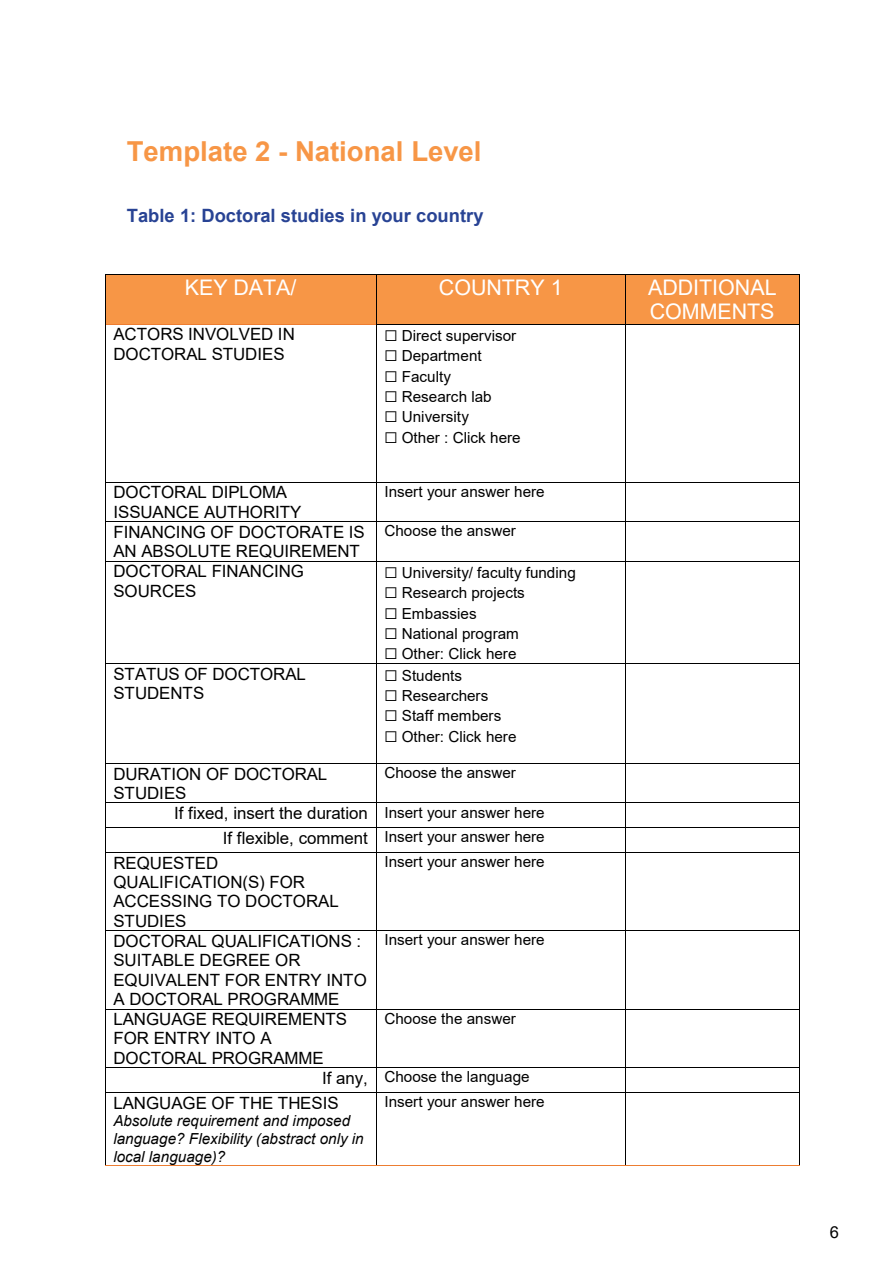
<style>
.page{position:relative;width:893px;height:1263px;background:#fff}
.page>*{position:absolute;margin:0;border:0;box-sizing:border-box;transform-origin:0 0}
.t1{font:700 27.45px "Arial";color:#f79646}
.t2{font:21.45px/24.6px "Arial";letter-spacing:-.005em;color:#fff}
.t3{font:700 18.3px "Arial";color:#284394}
.t4{font:16.95px/19.4px "Arial";letter-spacing:-.005em;color:#000}
.t5{font:16.5px "Arial";color:#000}
.t6{font:15.3px/20.4px "Arial";color:#000}
.t7{font:italic 15.3px/17.5px "Arial";color:#000}
.s1{font-size:15.3px}
.s2{font-size:16.95px}
</style>
<div class="page">
<div style="left:105px;top:275px;width:271px;height:49px;background:#f79646"></div>
<div style="left:377px;top:275px;width:248px;height:49px;background:#f79646"></div>
<div style="left:626px;top:275px;width:173px;height:49px;background:#f79646"></div>
<hr style="left:105px;top:274px;width:271px;height:1px;background:#000">
<hr style="left:377px;top:274px;width:248px;height:1px;background:#000">
<hr style="left:626px;top:274px;width:173px;height:1px;background:#000">
<hr style="left:105px;top:275px;width:1px;height:49px;background:#000">
<hr style="left:376px;top:275px;width:1px;height:49px;background:#000">
<hr style="left:625px;top:275px;width:1px;height:49px;background:#000">
<hr style="left:799px;top:275px;width:1px;height:49px;background:#000">
<hr style="left:105px;top:324px;width:271px;height:1px;background:#ed7d31">
<hr style="left:377px;top:324px;width:248px;height:1px;background:#000">
<hr style="left:626px;top:324px;width:173px;height:1px;background:#000">
<hr style="left:105px;top:325px;width:1px;height:157px;background:#000">
<hr style="left:376px;top:325px;width:1px;height:157px;background:#000">
<hr style="left:625px;top:325px;width:1px;height:157px;background:#000">
<hr style="left:799px;top:325px;width:1px;height:157px;background:#000">
<hr style="left:105px;top:482px;width:271px;height:1px;background:#000">
<hr style="left:377px;top:482px;width:248px;height:1px;background:#000">
<hr style="left:626px;top:482px;width:173px;height:1px;background:#000">
<hr style="left:105px;top:483px;width:1px;height:38px;background:#000">
<hr style="left:376px;top:483px;width:1px;height:38px;background:#000">
<hr style="left:625px;top:483px;width:1px;height:38px;background:#000">
<hr style="left:799px;top:483px;width:1px;height:38px;background:#000">
<hr style="left:105px;top:521px;width:271px;height:1px;background:#000">
<hr style="left:377px;top:521px;width:248px;height:1px;background:#000">
<hr style="left:626px;top:521px;width:173px;height:1px;background:#000">
<hr style="left:105px;top:522px;width:1px;height:39px;background:#000">
<hr style="left:376px;top:522px;width:1px;height:39px;background:#000">
<hr style="left:625px;top:522px;width:1px;height:39px;background:#000">
<hr style="left:799px;top:522px;width:1px;height:39px;background:#000">
<hr style="left:105px;top:561px;width:271px;height:1px;background:#000">
<hr style="left:377px;top:561px;width:248px;height:1px;background:#000">
<hr style="left:626px;top:561px;width:173px;height:1px;background:#000">
<hr style="left:105px;top:562px;width:1px;height:101px;background:#000">
<hr style="left:376px;top:562px;width:1px;height:101px;background:#000">
<hr style="left:625px;top:562px;width:1px;height:101px;background:#000">
<hr style="left:799px;top:562px;width:1px;height:101px;background:#000">
<hr style="left:105px;top:663px;width:271px;height:1px;background:#000">
<hr style="left:377px;top:663px;width:248px;height:1px;background:#000">
<hr style="left:626px;top:663px;width:173px;height:1px;background:#000">
<hr style="left:105px;top:664px;width:1px;height:99px;background:#000">
<hr style="left:376px;top:664px;width:1px;height:99px;background:#000">
<hr style="left:625px;top:664px;width:1px;height:99px;background:#000">
<hr style="left:799px;top:664px;width:1px;height:99px;background:#000">
<hr style="left:105px;top:763px;width:271px;height:1px;background:#000">
<hr style="left:377px;top:763px;width:248px;height:1px;background:#000">
<hr style="left:626px;top:763px;width:173px;height:1px;background:#000">
<hr style="left:105px;top:764px;width:1px;height:38px;background:#000">
<hr style="left:376px;top:764px;width:1px;height:38px;background:#000">
<hr style="left:625px;top:764px;width:1px;height:38px;background:#000">
<hr style="left:799px;top:764px;width:1px;height:38px;background:#000">
<hr style="left:105px;top:802px;width:271px;height:1px;background:#000">
<hr style="left:377px;top:802px;width:248px;height:1px;background:#000">
<hr style="left:626px;top:802px;width:173px;height:1px;background:#000">
<hr style="left:105px;top:827px;width:271px;height:1px;background:#000">
<hr style="left:377px;top:827px;width:248px;height:1px;background:#000">
<hr style="left:626px;top:827px;width:173px;height:1px;background:#000">
<svg style="left:105px;top:803px;width:1px;height:49px"></svg>
<hr style="left:105px;top:852px;width:271px;height:1px;background:#000">
<svg style="left:376px;top:802px;width:1px;height:51px"></svg>
<hr style="left:377px;top:852px;width:248px;height:1px;background:#000">
<svg style="left:625px;top:802px;width:1px;height:51px"></svg>
<hr style="left:626px;top:852px;width:173px;height:1px;background:#000">
<svg style="left:799px;top:802px;width:1px;height:51px"></svg>
<hr style="left:105px;top:853px;width:1px;height:77px;background:#000">
<hr style="left:376px;top:853px;width:1px;height:77px;background:#000">
<hr style="left:625px;top:853px;width:1px;height:77px;background:#000">
<hr style="left:799px;top:853px;width:1px;height:77px;background:#000">
<hr style="left:105px;top:930px;width:271px;height:1px;background:#000">
<hr style="left:377px;top:930px;width:248px;height:1px;background:#000">
<hr style="left:626px;top:930px;width:173px;height:1px;background:#000">
<hr style="left:105px;top:931px;width:1px;height:78px;background:#000">
<hr style="left:376px;top:931px;width:1px;height:78px;background:#000">
<hr style="left:625px;top:931px;width:1px;height:78px;background:#000">
<hr style="left:799px;top:931px;width:1px;height:78px;background:#000">
<hr style="left:105px;top:1009px;width:271px;height:1px;background:#000">
<hr style="left:377px;top:1009px;width:248px;height:1px;background:#000">
<hr style="left:626px;top:1009px;width:173px;height:1px;background:#000">
<hr style="left:105px;top:1009px;width:1px;height:58px;background:#000">
<hr style="left:376px;top:1009px;width:1px;height:58px;background:#000">
<hr style="left:625px;top:1009px;width:1px;height:58px;background:#000">
<hr style="left:799px;top:1009px;width:1px;height:58px;background:#000">
<hr style="left:105px;top:1067px;width:271px;height:1px;background:#000">
<hr style="left:377px;top:1067px;width:248px;height:1px;background:#000">
<hr style="left:626px;top:1067px;width:173px;height:1px;background:#000">
<svg style="left:105px;top:1068px;width:1px;height:24px"></svg>
<hr style="left:105px;top:1092px;width:271px;height:1px;background:#000">
<svg style="left:376px;top:1067px;width:1px;height:26px"></svg>
<hr style="left:377px;top:1092px;width:248px;height:1px;background:#000">
<svg style="left:625px;top:1067px;width:1px;height:26px"></svg>
<hr style="left:626px;top:1092px;width:173px;height:1px;background:#000">
<svg style="left:799px;top:1067px;width:1px;height:26px"></svg>
<hr style="left:105px;top:1093px;width:1px;height:72px;background:#000">
<hr style="left:105px;top:1165px;width:271px;height:1px;background:#ed7d31">
<hr style="left:376px;top:1093px;width:1px;height:72px;background:#000">
<hr style="left:377px;top:1165px;width:248px;height:1px;background:#ed7d31">
<hr style="left:625px;top:1093px;width:1px;height:72px;background:#000">
<hr style="left:626px;top:1165px;width:173px;height:1px;background:#ed7d31">
<hr style="left:799px;top:1093px;width:1px;height:72px;background:#000">
<h1 class="t1" style="left:127px;top:132px;width:356px">Template 2 - National Level</h1>
<p class="t3" style="left:127px;top:202px;width:358px">Table 1: Doctoral studies in your country</p>
<p class="t2" style="left:185px;top:275px;width:113px">KEY DATA/</p>
<p class="t2" style="left:439px;top:275px;width:125px">COUNTRY 1</p>
<p class="t2" style="left:648px;top:275px;width:130px">ADDITIONAL<br>COMMENTS</p>
<p class="t4" style="left:113px;top:325px;width:183px">ACTORS INVOLVED IN<br>DOCTORAL STUDIES</p>
<p class="t6" style="left:384px;top:325px;width:138px">☐ Direct supervisor ☐ Department<br>☐ Faculty<br>☐ Research lab<br>☐ University<br>☐ Other : Click here</p>
<p class="t4" style="left:113px;top:483px;width:189px">DOCTORAL DIPLOMA<br>ISSUANCE AUTHORITY</p>
<p class="t6" style="left:384px;top:481px;width:162px">Insert your answer here</p>
<p class="t4" style="left:113px;top:522px;width:253px">FINANCING OF DOCTORATE IS<br>AN ABSOLUTE REQUIREMENT</p>
<p class="t6" style="left:384px;top:521px;width:133px">Choose the answer</p>
<p class="t4" style="left:113px;top:562px;width:192px">DOCTORAL FINANCING<br>SOURCES</p>
<p class="t6" style="left:384px;top:562px;width:193px">☐ University/ faculty funding ☐ Research projects<br>☐ Embassies<br>☐ National program<br>☐ Other: Click here</p>
<p class="t4" style="left:113px;top:664px;width:194px">STATUS OF DOCTORAL<br>STUDENTS</p>
<p class="t6" style="left:384px;top:665px;width:134px">☐ Students<br>☐ Researchers<br>☐ Staff members ☐ Other: Click here</p>
<p class="t4" style="left:113px;top:764px;width:215px">DURATION OF DOCTORAL<br>STUDIES</p>
<p class="t6" style="left:384px;top:762px;width:133px">Choose the answer</p>
<p class="t4" style="left:174px;top:803px;width:372px">If fixed, insert the duration <span class="s1">Insert your answer here</span></p>
<p class="t6" style="left:223px;top:827px;width:323px"><span class="s2">If flexible, comment</span> Insert your answer here</p>
<p class="t4" style="left:113px;top:853px;width:227px">REQUESTED<br>QUALIFICATION(S) FOR<br>ACCESSING TO DOCTORAL<br>STUDIES</p>
<p class="t6" style="left:384px;top:851px;width:162px">Insert your answer here</p>
<p class="t4" style="left:113px;top:931px;width:255px">DOCTORAL QUALIFICATIONS :<br>SUITABLE DEGREE OR<br>EQUIVALENT FOR ENTRY INTO<br>A DOCTORAL PROGRAMME</p>
<p class="t6" style="left:384px;top:930px;width:162px">Insert your answer here</p>
<p class="t4" style="left:113px;top:1009px;width:235px">LANGUAGE REQUIREMENTS<br>FOR ENTRY INTO A<br>DOCTORAL PROGRAMME</p>
<p class="t6" style="left:384px;top:1008px;width:133px">Choose the answer</p>
<p class="t6" style="left:322px;top:1066px;width:209px"><span class="s2">If any,</span> Choose the language</p>
<p class="t4" style="left:113px;top:1093px;width:227px">LANGUAGE OF THE THESIS</p>
<p class="t7" style="left:113px;top:1112px;width:252px">Absolute requirement and imposed language? Flexibility (abstract only in local language)?</p>
<p class="t6" style="left:384px;top:1091px;width:162px">Insert your answer here</p>
<p class="t5" style="left:830px;top:1221px;width:11px">6</p>
</div>
